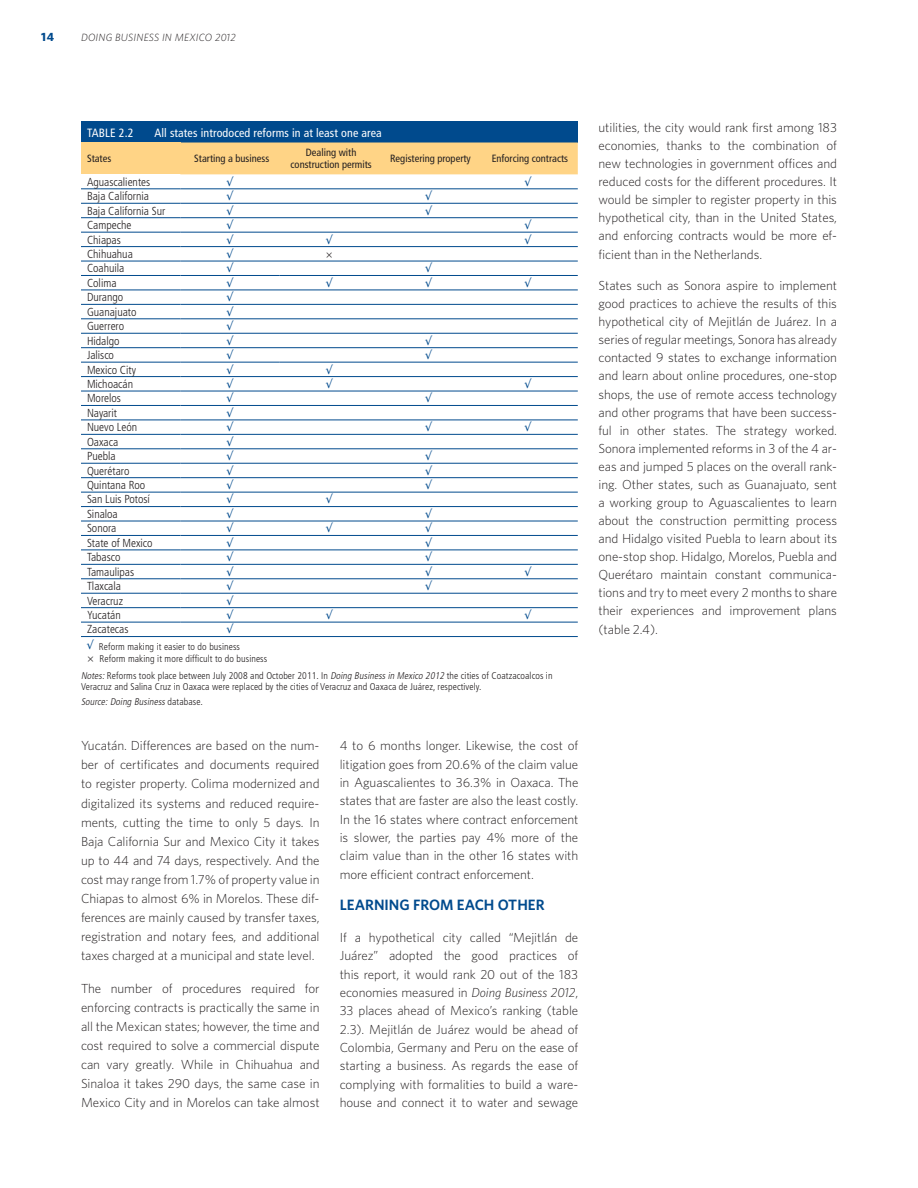
<style>
.page{position:relative;width:918px;height:1188px;background:#fff}
.page>*{position:absolute;margin:0;border:0;box-sizing:border-box;transform-origin:0 0}
.t1{font:600 15px "Whitney";color:#004a8d}
.t2{font:300 13.2px/18px "Whitney";letter-spacing:-.005em;color:#231f20;text-align:justify}
.t3{font:condensed 12px "Frutiger";letter-spacing:.01em;color:#fff}
.t4{font:700 12px "Whitney";color:#004a8d}
.t5{font:300 condensed 11.7px/14.4px "Frutiger";color:#231f20}
.t6{font:condensed 10.5px/12px "Frutiger";color:#231f20;text-align:center}
.t7{font:italic 300 10.5px "Whitney";letter-spacing:.025em;color:#231f20}
.t8{font:300 condensed 9.75px/12px "Frutiger";letter-spacing:.01em;color:#231f20}
.t9{font:italic 300 condensed 9.75px "Frutiger";color:#231f20}
.s1{font-size:11.7px}
.s2{font-style:italic}
.s3{font-style:normal}
</style>
<div class="page">
<div style="left:81px;top:122px;width:497px;height:21px;background:#004a8d"></div>
<div style="left:81px;top:143px;width:99px;height:31px;background:#ffd486"></div>
<hr style="left:81px;top:189px;width:99px;height:1px;background:#004a8d">
<hr style="left:81px;top:203px;width:99px;height:1px;background:#004a8d">
<hr style="left:81px;top:217px;width:99px;height:1px;background:#004a8d">
<hr style="left:81px;top:232px;width:99px;height:1px;background:#004a8d">
<hr style="left:81px;top:246px;width:99px;height:1px;background:#004a8d">
<hr style="left:81px;top:261px;width:99px;height:1px;background:#004a8d">
<hr style="left:81px;top:275px;width:99px;height:1px;background:#004a8d">
<hr style="left:81px;top:290px;width:99px;height:1px;background:#004a8d">
<hr style="left:81px;top:304px;width:99px;height:1px;background:#004a8d">
<hr style="left:81px;top:319px;width:99px;height:1px;background:#004a8d">
<hr style="left:81px;top:333px;width:99px;height:1px;background:#004a8d">
<hr style="left:81px;top:347px;width:99px;height:1px;background:#004a8d">
<hr style="left:81px;top:362px;width:99px;height:1px;background:#004a8d">
<hr style="left:81px;top:376px;width:99px;height:1px;background:#004a8d">
<hr style="left:81px;top:391px;width:99px;height:1px;background:#004a8d">
<hr style="left:81px;top:405px;width:99px;height:1px;background:#004a8d">
<hr style="left:81px;top:420px;width:99px;height:1px;background:#004a8d">
<hr style="left:81px;top:434px;width:99px;height:1px;background:#004a8d">
<hr style="left:81px;top:449px;width:99px;height:1px;background:#004a8d">
<hr style="left:81px;top:463px;width:99px;height:1px;background:#004a8d">
<hr style="left:81px;top:477px;width:99px;height:1px;background:#004a8d">
<hr style="left:81px;top:492px;width:99px;height:1px;background:#004a8d">
<hr style="left:81px;top:506px;width:99px;height:1px;background:#004a8d">
<hr style="left:81px;top:521px;width:99px;height:1px;background:#004a8d">
<hr style="left:81px;top:535px;width:99px;height:1px;background:#004a8d">
<hr style="left:81px;top:550px;width:99px;height:1px;background:#004a8d">
<hr style="left:81px;top:564px;width:99px;height:1px;background:#004a8d">
<hr style="left:81px;top:579px;width:99px;height:1px;background:#004a8d">
<hr style="left:81px;top:593px;width:99px;height:1px;background:#004a8d">
<hr style="left:81px;top:607px;width:99px;height:1px;background:#004a8d">
<hr style="left:81px;top:622px;width:99px;height:1px;background:#004a8d">
<hr style="left:81px;top:636px;width:497px;height:1px;background:#004a8d">
<svg style="left:180px;top:143px;width:398px;height:480px"></svg>
<p class="t4" style="left:41px;top:31px;width:14px">14</p>
<p class="t7" style="left:81px;top:33px;width:156px">DOING BUSINESS IN MEXICO 2012</p>
<p class="t3" style="left:87px;top:128px;width:48px">TABLE 2.2</p>
<p class="t3" style="left:155px;top:128px;width:229px">All states introdoced reforms in at least one area</p>
<p class="t6" style="left:87px;top:154px;width:26px">States</p>
<p class="t6" style="left:194px;top:154px;width:77px">Starting a business</p>
<p class="t6" style="left:291px;top:148px;width:83px">Dealing with construction permits</p>
<p class="t6" style="left:390px;top:154px;width:82px">Registering property</p>
<p class="t6" style="left:492px;top:154px;width:78px">Enforcing contracts</p>
<p class="t5" style="left:87px;top:175px;width:80px">Aguascalientes<br>Baja California<br>Baja California Sur<br>Campeche<br>Chiapas<br>Chihuahua</p>
<p class="t5" style="left:326px;top:248px;width:8px">×</p>
<p class="t5" style="left:87px;top:262px;width:67px">Coahuila<br>Colima<br>Durango<br>Guanajuato<br>Guerrero<br>Hidalgo<br>Jalisco<br>Mexico City<br>Michoacán<br>Morelos<br>Nayarit<br>Nuevo León<br>Oaxaca<br>Puebla<br>Querétaro<br>Quintana Roo<br>San Luis Potosí<br>Sinaloa<br>Sonora<br>State of Mexico<br>Tabasco<br>Tamaulipas<br>Tlaxcala<br>Veracruz<br>Yucatán<br>Zacatecas</p>
<p class="t8" style="left:87px;top:641px;width:182px;text-indent:12px">Reform making it easier to do business<br><span class="s1">×</span> Reform making it more difficult to do business</p>
<p class="t8" style="left:81px;top:670px;width:473px"><span class="s2">Notes:</span> Reforms took place between July 2008 and October 2011. In <span class="s2">Doing Business in Mexico 2012</span> the cities of Coatzacoalcos in<br>Veracruz and Salina Cruz in Oaxaca were replaced by the cities of Veracruz and Oaxaca de Juárez, respectively.</p>
<p class="t9" style="left:81px;top:698px;width:125px">Source: Doing Business <span class="s3">d a t a b a s e</span> .</p>
<p class="t2" style="left:81px;top:737px;width:240px;line-height:19px">Yucatán. Differences are based on the num&shy;ber of certificates and documents required to register property. Colima modernized and digitalized its systems and reduced require&shy;ments, cutting the time to only 5 days. In Baja California Sur and Mexico City it takes up to 44 and 74 days, respectively. And the cost may range from 1.7% of property value in Chiapas to almost 6% in Morelos. These dif&shy;ferences are mainly caused by transfer taxes, registration and notary fees, and additional taxes charged at a municipal and state level.</p>
<p class="t2" style="left:81px;top:980px;width:240px;line-height:19px">The number of procedures required for enforcing contracts is practically the same in all the Mexican states; however, the time and cost required to solve a commercial dispute can vary greatly. While in Chihuahua and Sinaloa it takes 290 days, the same case in Mexico City and in Morelos can take almost</p>
<p class="t2" style="left:340px;top:738px;width:240px">4 to 6 months longer. Likewise, the cost of litigation goes from 20.6% of the claim value in Aguascalientes to 36.3% in Oaxaca. The states that are faster are also the least costly.<br>In the 16 states where contract enforcement is slower, the parties pay 4% more of the claim value than in the other 16 states with more efficient contract enforcement.</p>
<p class="t1" style="left:340px;top:900px;width:206px">LEARNING FROM EACH OTHER</p>
<p class="t2" style="left:340px;top:929px;width:240px">If a hypothetical city called “Mejitlán de Juárez” adopted the good practices of this report, it would rank 20 out of the 183 economies measured in <span class="s2">Doing Business 2012</span>, 33 places ahead of Mexico’s ranking (table 2.3). Mejitlán de Juárez would be ahead of Colombia, Germany and Peru on the ease of starting a business. As regards the ease of complying with formalities to build a ware&shy;house and connect it to water and sewage</p>
<p class="t2" style="left:598px;top:119px;width:240px">utilities, the city would rank first among 183 economies, thanks to the combination of new technologies in government offices and reduced costs for the different procedures. It would be simpler to register property in this hypothetical city, than in the United States, and enforcing contracts would be more ef&shy;ficient than in the Netherlands.</p>
<p class="t2" style="left:598px;top:278px;width:240px">States such as Sonora aspire to implement good practices to achieve the results of this hypothetical city of Mejitlán de Juárez. In a series of regular meetings, Sonora has already contacted 9 states to exchange information and learn about online procedures, one-stop shops, the use of remote access technology and other programs that have been success&shy;ful in other states. The strategy worked.<br>Sonora implemented reforms in 3 of the 4 ar&shy;eas and jumped 5 places on the overall rank&shy;ing. Other states, such as Guanajuato, sent a working group to Aguascalientes to learn about the construction permitting process and Hidalgo visited Puebla to learn about its one-stop shop. Hidalgo, Morelos, Puebla and Querétaro maintain constant communica&shy;tions and try to meet every 2 months to share their experiences and improvement plans (table 2.4).</p>
</div>
